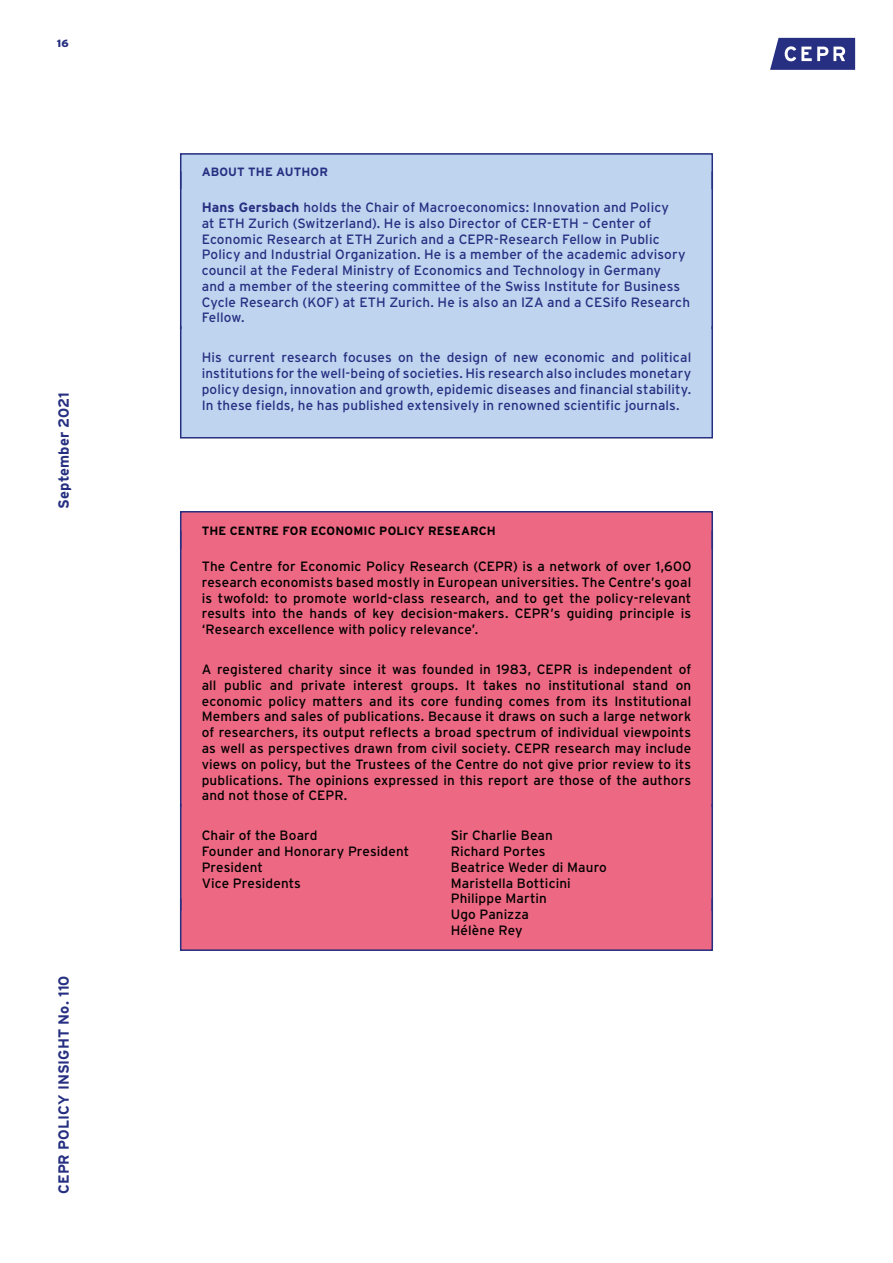
<style>
.page{position:relative;width:893px;height:1263px;background:#fff}
.page>*{position:absolute;margin:0;border:0;box-sizing:border-box;transform-origin:0 0}
.t1{font:700 14.7px "Interstate";color:#262f81}
.t2{font:13.5px/15.8px "Interstate";letter-spacing:.01em;color:#000;text-align:justify}
.t3{font:13.5px/15.8px "Interstate";letter-spacing:.01em;color:#262f81}
.t4{font:700 12px "Interstate";letter-spacing:.01em;color:#000}
.t5{font:700 12px "Interstate";letter-spacing:.005em;color:#262f81}
.t6{font:900 10.5px "Interstate";color:#262f81}
.s1{font-weight:700}
</style>
<div class="page">
<svg style="left:770px;top:38px;width:85px;height:32px;background:#505799"></svg>
<div style="left:181px;top:154px;width:531px;height:46px;background:#bfd4ef"></div>
<div style="left:180px;top:153px;width:533px;height:37px;border:2px solid #262f81"></div>
<div style="left:181px;top:193px;width:531px;height:149px;background:#bfd4ef"></div>
<hr style="left:180px;top:171px;width:1px;height:158px;background:#262f81">
<hr style="left:711px;top:171px;width:2px;height:158px;background:#262f81">
<div style="left:181px;top:339px;width:531px;height:99px;background:#bfd4ef"></div>
<div style="left:180px;top:325px;width:533px;height:113px;border:2px solid #262f81"></div>
<div style="left:181px;top:512px;width:531px;height:44px;background:#ed6882"></div>
<div style="left:180px;top:511px;width:533px;height:39px;border:2px solid #262f81"></div>
<div style="left:181px;top:552px;width:531px;height:268px;background:#ed6882"></div>
<hr style="left:180px;top:531px;width:1px;height:276px;background:#262f81">
<hr style="left:711px;top:531px;width:2px;height:276px;background:#262f81">
<div style="left:181px;top:817px;width:531px;height:105px;background:#ed6882"></div>
<hr style="left:180px;top:804px;width:1px;height:143px;background:#262f81">
<hr style="left:711px;top:804px;width:2px;height:143px;background:#262f81">
<div style="left:181px;top:911px;width:531px;height:39px;background:#ed6882"></div>
<div style="left:180px;top:898px;width:533px;height:53px;border:2px solid #262f81"></div>
<p class="t6" style="left:57px;top:37px;width:13px">16</p>
<p class="t1" style="left:55px;top:509px;width:118px;rotate:-90deg">September 2021</p>
<p class="t1" style="left:55px;top:1194px;width:220px;rotate:-90deg">CEPR POLICY INSIGHT No. 110</p>
<p class="t5" style="left:202px;top:165px;width:128px">ABOUT THE AUTHOR</p>
<p class="t3" style="left:202px;top:199px;width:490px"><span class="s1">Hans Gersbach</span> holds the Chair of Macroeconomics: Innovation and Policy<br>at ETH Zurich (Switzerland). He is also Director of CER-ETH – Center of Economic Research at ETH Zurich and a CEPR-Research Fellow in Public Policy and Industrial Organization. He is a member of the academic advisory council at the Federal Ministry of Economics and Technology in Germany<br>and a member of the steering committee of the Swiss Institute for Business Cycle Research (KOF) at ETH Zurich. He is also an IZA and a CESifo Research Fellow.</p>
<p class="t3" style="left:202px;top:350px;width:491px;text-align:justify">His current research focuses on the design of new economic and political institutions for the well-being of societies. His research also includes monetary policy design, innovation and growth, epidemic diseases and financial stability.<br>In these fields, he has published extensively in renowned scientific journals.</p>
<p class="t4" style="left:202px;top:524px;width:296px">THE CENTRE FOR ECONOMIC POLICY RESEARCH</p>
<p class="t2" style="left:202px;top:558px;width:491px">The Centre for Economic Policy Research (CEPR) is a network of over 1,600 research economists based mostly in European universities. The Centre’s goal is twofold: to promote world-class research, and to get the policy-relevant results into the hands of key decision-makers. CEPR’s guiding principle is ‘Research excellence with policy relevance’.</p>
<p class="t2" style="left:202px;top:661px;width:491px">A registered charity since it was founded in 1983, CEPR is independent of all public and private interest groups. It takes no institutional stand on economic policy matters and its core funding comes from its Institutional Members and sales of publications. Because it draws on such a large network of researchers, its output reflects a broad spectrum of individual viewpoints as well as perspectives drawn from civil society. CEPR research may include views on policy, but the Trustees of the Centre do not give prior review to its publications. The opinions expressed in this report are those of the authors and not those of CEPR.</p>
<p class="t2" style="left:202px;top:827px;width:117px">Chair of the Board</p>
<p class="t2" style="left:451px;top:827px;width:104px">Sir Charlie Bean</p>
<p class="t2" style="left:202px;top:843px;width:209px">Founder and Honorary President</p>
<p class="t2" style="left:451px;top:843px;width:96px">Richard Portes</p>
<p class="t2" style="left:202px;top:859px;width:63px">President</p>
<p class="t2" style="left:451px;top:859px;width:158px">Beatrice Weder di Mauro</p>
<p class="t2" style="left:202px;top:875px;width:101px">Vice Presidents</p>
<p class="t2" style="left:451px;top:875px;width:122px;text-align:left">Maristella Botticini<br>Philippe Martin<br>Ugo Panizza<br>Hélène Rey</p>
</div>
